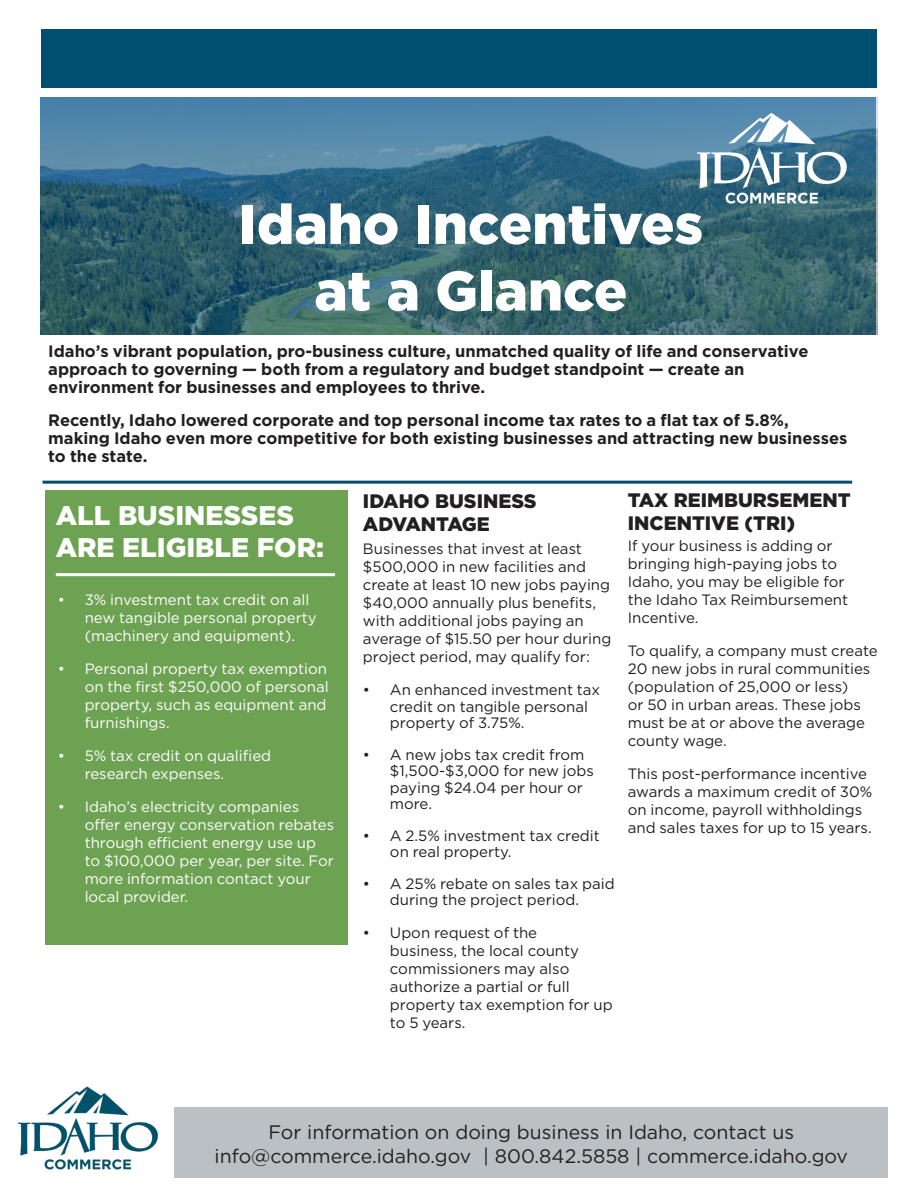
<style>
.page{position:relative;width:918px;height:1188px;background:#fff}
.page>*{position:absolute;margin:0;border:0;box-sizing:border-box;transform-origin:0 0}
.t1{font:900 55.5px "Gotham";color:#fff}
.t2{font:900 27px/32.4px "Gotham";color:#fff}
.t3{font:19.5px/23.4px "Gotham";color:#231f20;text-align:center}
.t4{font:900 19.5px "Gotham";color:#231f20}
.t5{font:900 19.5px "Gotham";letter-spacing:-.025em;color:#231f20}
._04-Body_Copy{font:700 16.5px/18px "Gotham";color:#231f20}
._04-Body_Copy-2{font:15px/18px "Gotham";color:#231f20}
.t6{font:15px/18px "Gotham";color:#fff}
</style>
<div class="page">
<img style="left:40px;top:97px;width:838px;height:238px">
<div style="left:41px;top:29px;width:836px;height:59px;background:#004f71"></div>
<img style="left:18px;top:1086px;width:140px;height:84px">
<img style="left:698px;top:113px;width:148px;height:90px">
<hr style="left:42px;top:481px;width:810px;height:3px;background:#004f71">
<div style="left:174px;top:1107px;width:714px;height:71px;background:#bac0c3"></div>
<div style="left:45px;top:490px;width:303px;height:455px;background:#6ea253"></div>
<hr style="left:56px;top:573px;width:279px;height:3px;background:#fff">
<p class="t1" style="left:239px;top:186px;width:466px">Idaho Incentives</p>
<p class="t1" style="left:314px;top:253px;width:315px">at a Glance</p>
<p class="_04-Body_Copy" style="left:48px;top:342px;width:762px">Idaho’s vibrant population, pro-business culture, unmatched quality of life and conservative approach to governing — both from a regulatory and budget standpoint — create an environment for businesses and employees to thrive.</p>
<p class="_04-Body_Copy" style="left:48px;top:411px;width:801px">Recently, Idaho lowered corporate and top personal income tax rates to a flat tax of 5.8%, making Idaho even more competitive for both existing businesses and attracting new businesses to the state.</p>
<p class="t4" style="left:363px;top:487px;width:175px">IDAHO BUSINESS</p>
<p class="t5" style="left:363px;top:511px;width:129px">ADVANTAGE</p>
<p class="_04-Body_Copy-2" style="left:363px;top:540px;width:250px">Businesses that invest at least $500,000 in new facilities and create at least 10 new jobs paying $40,000 annually plus benefits, with additional jobs paying an average of $15.50 per hour during project period, may qualify for:</p>
<p class="_04-Body_Copy-2" style="left:390px;top:682px;width:212px;line-height:16.5px;text-indent:-27px">• An enhanced investment tax credit on tangible personal property of 3.75%.</p>
<p class="_04-Body_Copy-2" style="left:390px;top:746px;width:205px;line-height:16.5px;text-indent:-27px">• A new jobs tax credit from $1,500-$3,000 for new jobs paying $24.04 per hour or more.</p>
<p class="_04-Body_Copy-2" style="left:390px;top:827px;width:211px;line-height:16.5px;text-indent:-27px">• A 2.5% investment tax credit on real property.</p>
<p class="_04-Body_Copy-2" style="left:363px;top:875px;width:253px;line-height:16.5px;text-align:center">• A 25% rebate on sales tax paid during the project period.</p>
<p class="_04-Body_Copy-2" style="left:390px;top:924px;width:224px;text-indent:-27px">• Upon request of the<br>business, the local county commissioners may also authorize a partial or full property tax exemption for up to 5 years.</p>
<p class="t4" style="left:628px;top:487px;width:224px">TAX REIMBURSEMENT</p>
<p class="t4" style="left:628px;top:510px;width:169px">INCENTIVE (TRI)</p>
<p class="_04-Body_Copy-2" style="left:628px;top:536px;width:222px">If your business is adding or bringing high-paying jobs to<br>Idaho, you may be eligible for the Idaho Tax Reimbursement<br>Incentive.</p>
<p class="_04-Body_Copy-2" style="left:628px;top:641px;width:251px">To qualify, a company must create<br>20 new jobs in rural communities (population of 25,000 or less)<br>or 50 in urban areas. These jobs must be at or above the average county wage.</p>
<p class="_04-Body_Copy-2" style="left:628px;top:764px;width:246px">This post-performance incentive awards a maximum credit of 30% on income, payroll withholdings and sales taxes for up to 15 years.</p>
<p class="t2" style="left:56px;top:499px;width:270px">ALL BUSINESSES<br>ARE ELIGIBLE FOR:</p>
<p class="t6" style="left:85px;top:591px;width:233px;text-indent:-27px">• 3% investment tax credit on all new tangible personal property (machinery and equipment).</p>
<p class="t6" style="left:85px;top:660px;width:245px;text-indent:-27px">• Personal property tax exemption on the first $250,000 of personal property, such as equipment and furnishings.</p>
<p class="t6" style="left:85px;top:747px;width:188px;text-indent:-27px">• 5% tax credit on qualified research expenses.</p>
<p class="t6" style="left:85px;top:798px;width:251px;text-indent:-27px">• Idaho’s electricity companies offer energy conservation rebates through efficient energy use up to $100,000 per year, per site. For more information contact your local provider.</p>
<p class="t3" style="left:215px;top:1120px;width:635px">For information on doing business in Idaho, contact us info@commerce.idaho.gov | 800.842.5858 | commerce.idaho.gov</p>
</div>
